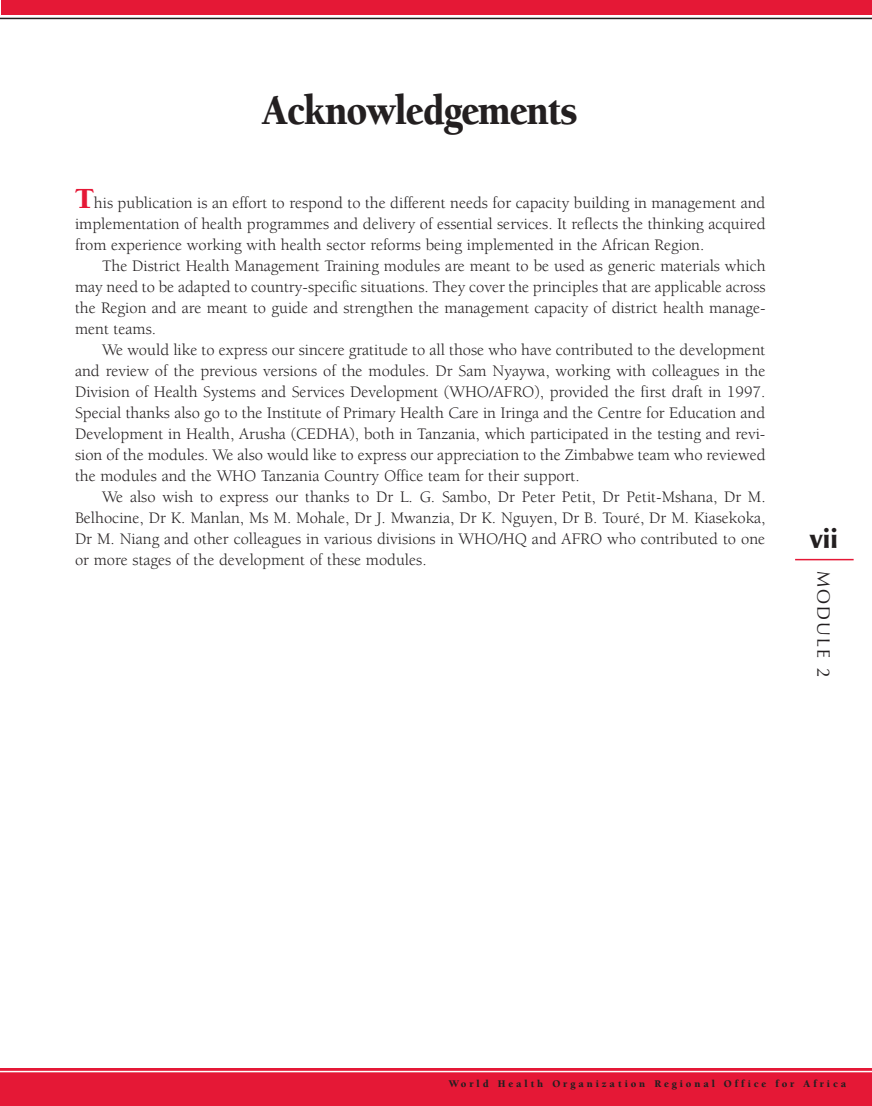
<style>
.page{position:relative;width:872px;height:1106px;background:#fff}
.page>*{position:absolute;margin:0;border:0;box-sizing:border-box;transform-origin:0 0}
.t1{font:900 43.5px "Berkeley";letter-spacing:-.03em;color:#231f20;scale:.9 1}
.t2{font:900 27px "Optima";color:#231f20}
.t3{font:18px "Optima";letter-spacing:.11em;color:#231f20}
.t4{font:16.5px/21px "Berkeley";color:#231f20;text-align:justify}
.t5{font:900 10.5px "Berkeley";letter-spacing:.28em;color:#231f20}
.s1{font-weight:900;font-size:30px;color:#e51836}
</style>
<div class="page">
<div style="left:1px;top:1068px;width:871px;height:37px;background:#e51836"></div>
<hr style="left:0;top:18px;width:872px;height:1px;background:#231f20">
<hr style="left:0;top:1070px;width:872px;height:2px;background:#fff">
<div style="left:1px;top:0;width:871px;height:15px;background:#e51836"></div>
<hr style="left:795px;top:559px;width:58px;height:1px;background:#e51836">
<h1 class="t1" style="left:262px;top:93px;width:352px">Acknowledgements</h1>
<p class="t4" style="left:75px;top:193px;width:692px"><span class="s1">T</span>his publication is an effort to respond to the different needs for capacity building in management and implementation of health programmes and delivery of essential services. It reflects the thinking acquired from experience working with health sector reforms being implemented in the African Region.</p>
<p class="t4" style="left:75px;top:256px;width:692px;text-indent:27px">The District Health Management Training modules are meant to be used as generic materials which may need to be adapted to country-specific situations. They cover the principles that are applicable across the Region and are meant to guide and strengthen the management capacity of district health manage&shy;ment teams.</p>
<p class="t4" style="left:75px;top:340px;width:692px;text-indent:27px">We would like to express our sincere gratitude to all those who have contributed to the development and review of the previous versions of the modules. Dr Sam Nyaywa, working with colleagues in the Division of Health Systems and Services Development (WHO/AFRO), provided the first draft in 1997.<br>Special thanks also go to the Institute of Primary Health Care in Iringa and the Centre for Education and Development in Health, Arusha (CEDHA), both in Tanzania, which participated in the testing and revi&shy;sion of the modules. We also would like to express our appreciation to the Zimbabwe team who reviewed the modules and the WHO Tanzania Country Office team for their support.</p>
<p class="t4" style="left:75px;top:487px;width:692px;text-indent:27px">We also wish to express our thanks to Dr L. G. Sambo, Dr Peter Petit, Dr Petit-Mshana, Dr M.<br>Belhocine, Dr K. Manlan, Ms M. Mohale, Dr J. Mwanzia, Dr K. Nguyen, Dr B. Touré, Dr M. Kiasekoka, Dr M. Niang and other colleagues in various divisions in WHO/HQ and AFRO who contributed to one or more stages of the development of these modules.</p>
<h2 class="t2" style="left:809px;top:528px;width:30px">vii</h2>
<p class="t3" style="left:831px;top:571px;width:108px;rotate:90deg">MODULE 2</p>
<p class="t5" style="left:449px;top:1079px;width:399px">World Health Organization Regional Office for Africa</p>
</div>
